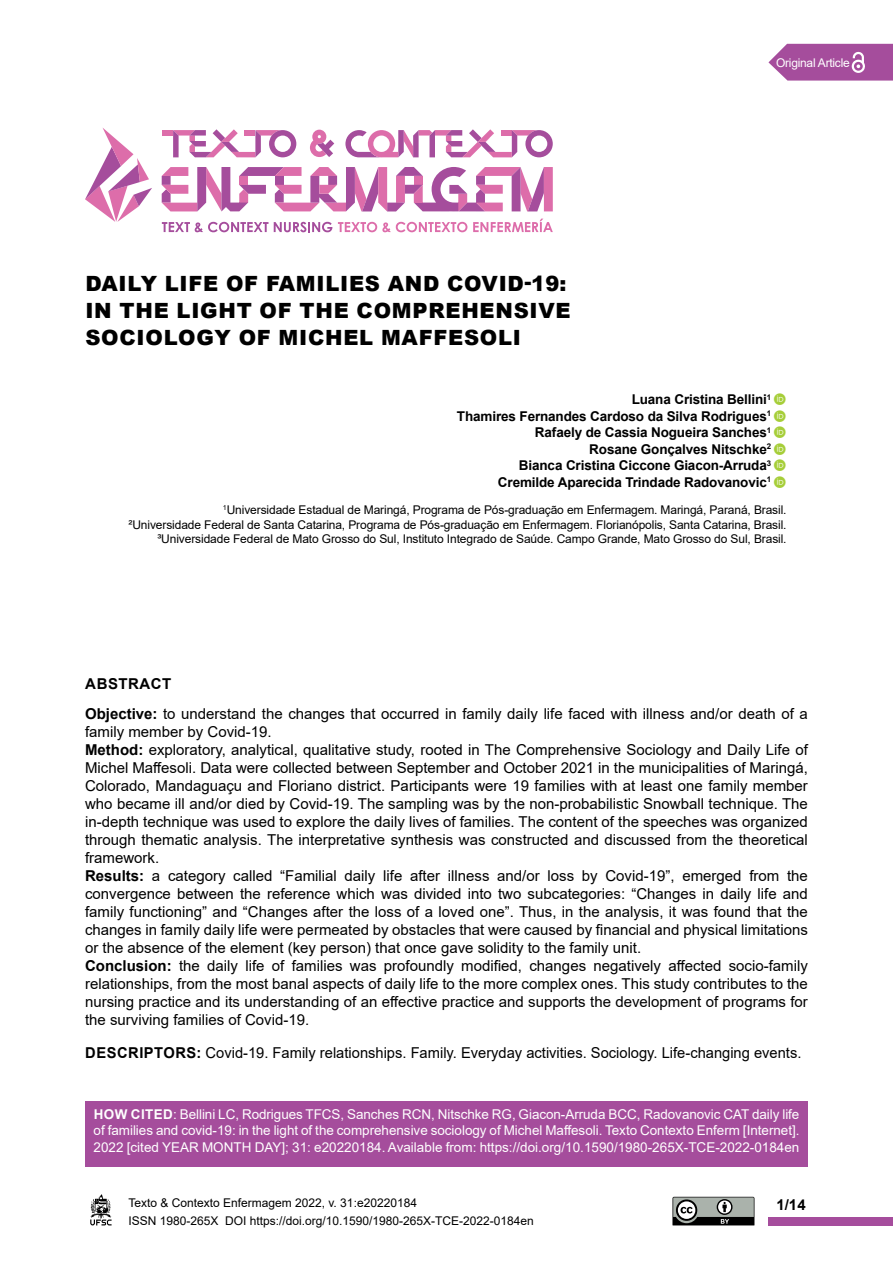
<style>
.page{position:relative;width:893px;height:1263px;background:#fff}
.page>*{position:absolute;margin:0;border:0;box-sizing:border-box;transform-origin:0 0}
.t1{font:900 21px/27px "Arial";letter-spacing:.035em;color:#000}
.t2{font:15px/18px "Arial";color:#000}
.t3{font:700 15px "Arial";color:#000}
.t4{font:13.5px/16.2px "Arial";color:#fff;text-align:justify}
.t5{font:700 13.5px/16.5px "Arial";letter-spacing:-.01em;color:#000;text-align:right}
.t6{font:12px/14.4px "Arial";letter-spacing:-.01em;color:#000}
.t7{font:12px "Arial";letter-spacing:-.02em;color:#fff}
.s1{font-weight:700}
</style>
<div class="page">
<div style="left:769px;top:1217px;width:124px;height:8px;background:#a54d9c"></div>
<svg style="left:90px;top:1194px;width:22px;height:31px"></svg>
<svg style="left:162px;top:167px;width:391px;height:45px"></svg>
<div style="left:162px;top:130px;width:11px;height:6px;background:#dd6daa"></div>
<svg style="left:173px;top:129px;width:123px;height:28px"></svg>
<svg style="left:310px;top:129px;width:243px;height:28px"></svg>
<svg style="left:162px;top:222px;width:106px;height:10px"></svg>
<svg style="left:274px;top:222px;width:58px;height:10px"></svg>
<svg style="left:338px;top:222px;width:129px;height:10px"></svg>
<svg style="left:473px;top:219px;width:80px;height:13px"></svg>
<svg style="left:85px;top:128px;width:67px;height:94px"></svg>
<svg style="left:768px;top:44px;width:125px;height:37px;background:#af61a7"></svg>
<svg style="left:672px;top:1197px;width:83px;height:29px;background:#777b78"></svg>
<div style="left:85px;top:1101px;width:723px;height:66px;background:#a54d9c"></div>
<h1 class="t1" style="left:85px;top:270px;width:487px">DAILY LIFE OF FAMILIES AND COVID-19:<br>IN THE LIGHT OF THE COMPREHENSIVE<br>SOCIOLOGY OF MICHEL MAFFESOLI</h1>
<p class="t7" style="left:776px;top:54px;width:75px">Original Article</p>
<p class="t5" style="left:457px;top:392px;width:316px">Luana Cristina Bellini<sup>1<br></sup>Thamires Fernandes Cardoso da Silva Rodrigues<sup>1<br></sup>Rafaely de Cassia Nogueira Sanches<sup>1<br></sup>Rosane Gonçalves Nitschke<sup>2<br></sup>Bianca Cristina Ciccone Giacon-Arruda<sup>3<br></sup>Cremilde Aparecida Trindade Radovanovic<sup>1</sup></p>
<p class="t6" style="left:129px;top:503px;width:660px;text-align:right"><sup>1</sup>Universidade Estadual de Maringá, Programa de Pós-graduação em Enfermagem. Maringá, Paraná, Brasil.<br>²Universidade Federal de Santa Catarina, Programa de Pós-graduação em Enfermagem. Florianópolis, Santa Catarina, Brasil.<br>³Universidade Federal de Mato Grosso do Sul, Instituto Integrado de Saúde. Campo Grande, Mato Grosso do Sul, Brasil.</p>
<p class="t2" style="left:85px;top:668px;width:724px;line-height:30.8px"><span class="s1">ABSTRACT<br>Objective:</span> to understand the changes that occurred in family daily life faced with illness and/or death of a</p>
<p class="t2" style="left:85px;top:723px;width:724px">family member by Covid-19.<br><span class="s1">Method:</span> exploratory, analytical, qualitative study, rooted in The Comprehensive Sociology and Daily Life of Michel Maffesoli. Data were collected between September and October 2021 in the municipalities of Maringá, Colorado, Mandaguaçu and Floriano district. Participants were 19 families with at least one family member who became ill and/or died by Covid-19. The sampling was by the non-probabilistic Snowball technique. The in-depth technique was used to explore the daily lives of families. The content of the speeches was organized through thematic analysis. The interpretative synthesis was constructed and discussed from the theoretical framework.<br><span class="s1">Results:</span> a category called “Familial daily life after illness and/or loss by Covid-19”, emerged from the convergence between the reference which was divided into two subcategories: “Changes in daily life and family functioning” and “Changes after the loss of a loved one”. Thus, in the analysis, it was found that the changes in family daily life were permeated by obstacles that were caused by financial and physical limitations or the absence of the element (key person) that once gave solidity to the family unit.<br><span class="s1">Conclusion:</span> the daily life of families was profoundly modified, changes negatively affected socio-family relationships, from the most banal aspects of daily life to the more complex ones. This study contributes to the nursing practice and its understanding of an effective practice and supports the development of programs for the surviving families of Covid-19.</p>
<p class="t2" style="left:85px;top:1044px;width:718px"><span class="s1">DESCRIPTORS:</span> Covid-19. Family relationships. Family. Everyday activities. Sociology. Life-changing events.</p>
<p class="t4" style="left:94px;top:1106px;width:707px"><span class="s1">HOW CITED</span>: Bellini LC, Rodrigues TFCS, Sanches RCN, Nitschke RG, Giacon-Arruda BCC, Radovanovic CAT daily life of families and covid-19: in the light of the comprehensive sociology of Michel Maffesoli. Texto Contexto Enferm [Internet].<br>2022 [cited YEAR MONTH DAY]; 31: e20220184. Available from: https://doi.org/10.1590/1980-265X-TCE-2022-0184en</p>
<p class="t6" style="left:128px;top:1194px;width:407px;line-height:18px">Texto &amp; Contexto Enfermagem 2022, v. 31:e20220184<br>ISSN 1980-265X DOI https://doi.org/10.1590/1980-265X-TCE-2022-0184en</p>
<p class="t3" style="left:776px;top:1194px;width:31px">1/14</p>
</div>
